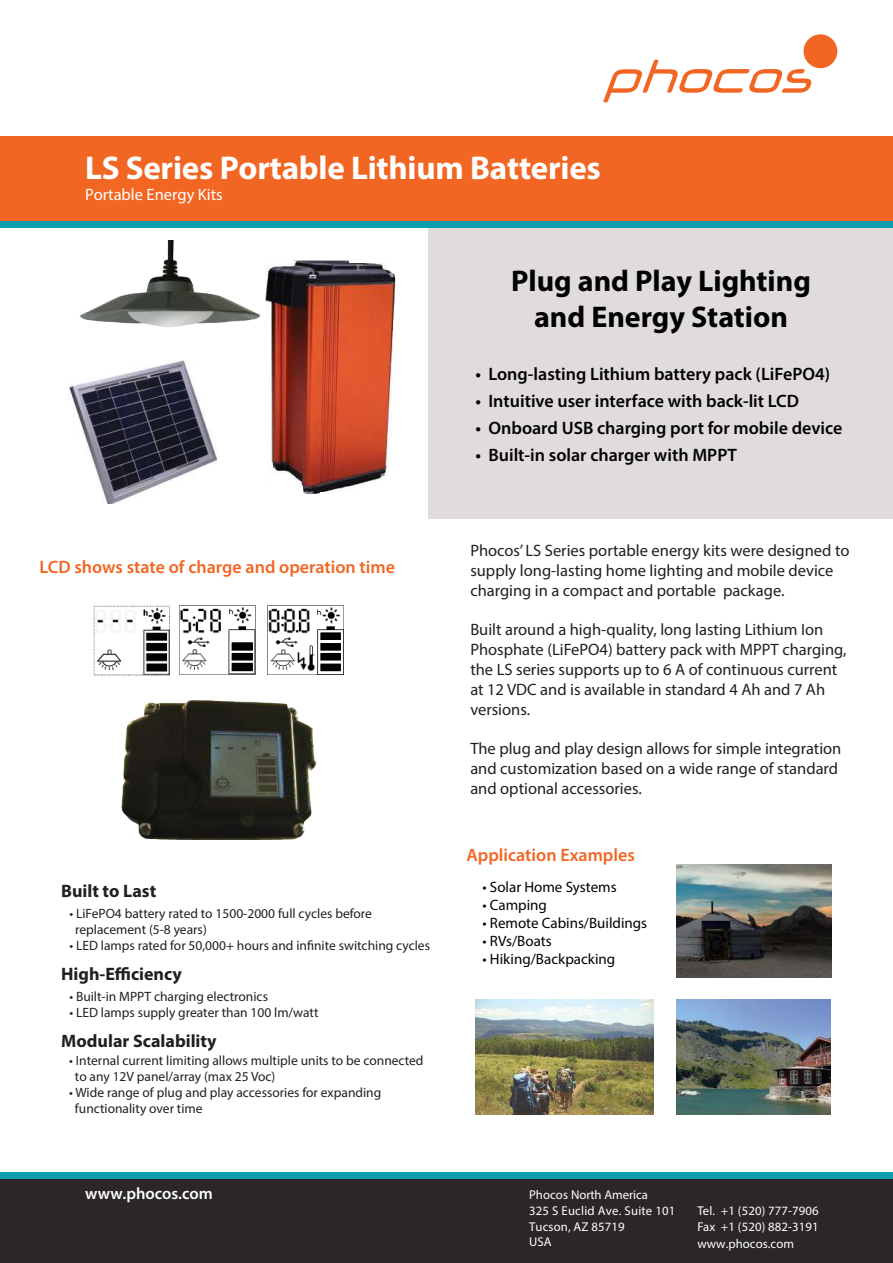
<style>
.page{position:relative;width:893px;height:1263px;background:#fff}
.page>*{position:absolute;margin:0;border:0;box-sizing:border-box;transform-origin:0 0}
.t1{font:700 33px "Myriad Pro";letter-spacing:-.005em;color:#fff}
.t2{font:700 30px/36px "Myriad Pro";color:#030203;text-align:center}
.t3{font:600 18px "Myriad Pro";color:#030203}
.t4{font:600 18px "Myriad Pro";color:#f26623}
.t5{font:700 18px "Myriad Pro";color:#221f1f}
.t6{font:16.5px/19.8px "Myriad Pro";color:#221f1f}
.t7{font:16.5px "Myriad Pro";color:#fff}
.t8{font:600 16.5px "Myriad Pro";color:#fff}
.t9{font:15px "Myriad Pro";color:#030203}
.t10{font:13.5px/16.2px "Myriad Pro";color:#221f1f}
.t11{font:12.75px/15.6px "Myriad Pro";letter-spacing:.01em;color:#fff}
</style>
<div class="page">
<div style="left:0;top:1178px;width:893px;height:85px;background:#2b2628"></div>
<div style="left:803px;top:34px;width:34px;height:34px;background:#f26623;border-radius:50%"></div>
<svg style="left:603px;top:60px;width:209px;height:42px"></svg>
<div style="left:0;top:1172px;width:893px;height:7px;background:#0e9dad"></div>
<div style="left:429px;top:221px;width:464px;height:298px;background:#dfdcdb"></div>
<div style="left:0;top:136px;width:893px;height:85px;background:#f26623"></div>
<div style="left:0;top:221px;width:893px;height:6px;background:#0e9dad"></div>
<img style="left:121px;top:700px;width:196px;height:139px">
<img style="left:94px;top:605px;width:76px;height:70px">
<img style="left:180px;top:607px;width:75px;height:68px">
<img style="left:268px;top:607px;width:75px;height:68px">
<img style="left:266px;top:261px;width:121px;height:233px">
<div style="left:221px;top:487px;width:82px;height:27px;background:#fff"></div>
<div style="left:320px;top:492px;width:82px;height:27px;background:#fff"></div>
<div style="left:349px;top:236px;width:48px;height:27px;background:#fff"></div>
<svg style="left:387px;top:266px;width:9px;height:195px"></svg>
<div style="left:245px;top:250px;width:49px;height:13px;background:#fff"></div>
<svg style="left:266px;top:307px;width:4px;height:165px"></svg>
<img style="left:677px;top:864px;width:154px;height:113px">
<img style="left:677px;top:999px;width:153px;height:115px">
<img style="left:475px;top:1000px;width:178px;height:114px">
<img style="left:80px;top:241px;width:180px;height:86px">
<img style="left:68px;top:361px;width:148px;height:143px">
<h1 class="t1" style="left:85px;top:155px;width:517px">LS Series Portable Lithium Batteries</h1>
<p class="t7" style="left:85px;top:188px;width:139px">Portable Energy Kits</p>
<h2 class="t2" style="left:511px;top:265px;width:301px">Plug and Play Lighting and Energy Station</h2>
<p class="t4" style="left:40px;top:559px;width:357px">LCD shows state of charge and operation time</p>
<p class="t5" style="left:61px;top:884px;width:97px">Built to Last</p>
<p class="t10" style="left:75px;top:906px;width:298px;text-indent:-6px">• LiFePO4 battery rated to 1500-2000 full cycles before replacement (5-8 years)</p>
<p class="t10" style="left:69px;top:939px;width:362px">• LED lamps rated for 50,000+ hours and infinite switching cycles</p>
<p class="t5" style="left:61px;top:967px;width:122px">High-Efficiency</p>
<p class="t10" style="left:69px;top:989px;width:200px">• Built-in MPPT charging electronics</p>
<p class="t10" style="left:69px;top:1005px;width:251px">• LED lamps supply greater than 100 lm/watt</p>
<p class="t5" style="left:61px;top:1034px;width:157px">Modular Scalability</p>
<p class="t10" style="left:75px;top:1053px;width:350px;text-indent:-6px">• Internal current limiting allows multiple units to be connected to any 12V panel/array (max 25 Voc)</p>
<p class="t10" style="left:75px;top:1086px;width:308px;text-indent:-6px">• Wide range of plug and play accessories for expanding functionality over time</p>
<p class="t3" style="left:475px;top:367px;width:356px">• Long-lasting Lithium battery pack (LiFePO4)</p>
<p class="t3" style="left:475px;top:394px;width:325px">• Intuitive user interface with back-lit LCD</p>
<p class="t3" style="left:475px;top:421px;width:368px">• Onboard USB charging port for mobile device</p>
<p class="t3" style="left:475px;top:448px;width:263px">• Built-in solar charger with MPPT</p>
<p class="t6" style="left:470px;top:542px;width:381px">Phocos’ LS Series portable energy kits were designed to supply long-lasting home lighting and mobile device charging in a compact and portable package.</p>
<p class="t6" style="left:470px;top:621px;width:378px">Built around a high-quality, long lasting Lithium Ion Phosphate (LiFePO4) battery pack with MPPT charging, the LS series supports up to 6 A of continuous current at 12 VDC and is available in standard 4 Ah and 7 Ah versions.</p>
<p class="t6" style="left:470px;top:740px;width:373px">The plug and play design allows for simple integration and customization based on a wide range of standard and optional accessories.</p>
<p class="t4" style="left:467px;top:848px;width:170px">Application Examples</p>
<p class="t9" style="left:482px;top:881px;width:136px">• Solar Home Systems</p>
<p class="t9" style="left:482px;top:899px;width:66px">• Camping</p>
<p class="t9" style="left:482px;top:917px;width:166px">• Remote Cabins/Buildings</p>
<p class="t9" style="left:482px;top:935px;width:71px">• RVs/Boats</p>
<p class="t9" style="left:482px;top:953px;width:134px">• Hiking/Backpacking</p>
<p class="t8" style="left:85px;top:1187px;width:129px">www.phocos.com</p>
<p class="t11" style="left:529px;top:1188px;width:148px">Phocos North America<br>325 S Euclid Ave. Suite 101<br>Tucson, AZ 85719<br>USA</p>
<p class="t11" style="left:697px;top:1204px;width:123px">Tel. +1 (520) 777-7906<br>Fax +1 (520) 882-3191</p>
<p class="t11" style="left:697px;top:1237px;width:98px">www.phocos.com</p>
</div>
